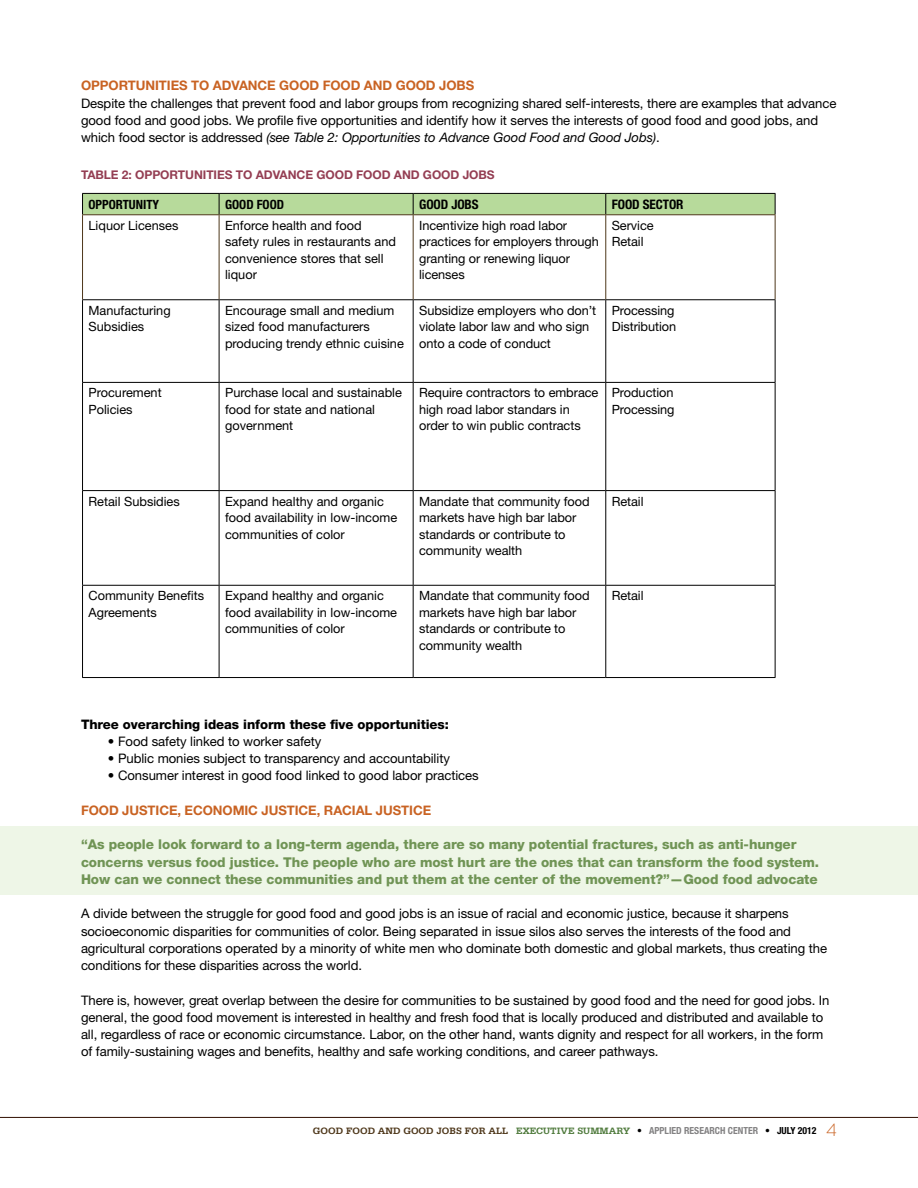
<style>
.page{position:relative;width:918px;height:1188px;background:#fff}
.page>*{position:absolute;margin:0;border:0;box-sizing:border-box;transform-origin:0 0}
.t1{font:800 13.5px/17.2px "Helvetica Neue LT Pro";letter-spacing:-.005em;color:#709455}
.t2{font:13.2px/17.2px "Helvetica Neue LT Pro";letter-spacing:-.005em;color:#000}
.t3{font:700 13.2px "Helvetica Neue LT Pro";letter-spacing:-.005em;color:#c96323}
.t4{font:800 13.2px "Helvetica Neue LT Pro";letter-spacing:-.005em;color:#000}
.t5{font:700 condensed 13.2px "Helvetica Neue LT Pro";letter-spacing:-.005em;color:#000}
.t6{font:12.75px/16.5px "Helvetica Neue LT Pro";letter-spacing:-.005em;color:#000}
.t7{font:700 condensed 12.75px "Helvetica Neue LT Pro";color:#000}
.t8{font:700 12px "Helvetica Neue LT Pro";letter-spacing:-.005em;color:#943e53}
.t9{font:700 9.75px "Serifa";color:#4e371a}
.s1{font-style:italic}
.s2{color:#4f7a3c}
.s3{font-family:"Helvetica Neue LT Pro";font-stretch:condensed;color:#000}
.s4{font-family:"Helvetica Neue LT Pro";font-stretch:condensed;color:#838283}
.s5{font-family:"Brandon Grotesque";font-weight:300;font-size:18px;color:#c96323}
</style>
<div class="page">
<hr style="left:0;top:1117px;width:918px;height:1px;background:#300f00">
<div style="left:0;top:826px;width:918px;height:69px;background:#eef6e7"></div>
<hr style="left:82px;top:586px;width:1px;height:91px;background:#000">
<hr style="left:219px;top:586px;width:1px;height:91px;background:#000">
<hr style="left:413px;top:586px;width:1px;height:91px;background:#000">
<hr style="left:605px;top:586px;width:1px;height:91px;background:#000">
<hr style="left:775px;top:586px;width:1px;height:91px;background:#000">
<hr style="left:82px;top:677px;width:137px;height:1px;background:#000">
<hr style="left:219px;top:677px;width:194px;height:1px;background:#000">
<hr style="left:413px;top:677px;width:193px;height:1px;background:#000">
<hr style="left:606px;top:677px;width:170px;height:1px;background:#000">
<div style="left:82px;top:193px;width:694px;height:21px;background:#b7da9b"></div>
<hr style="left:82px;top:299px;width:137px;height:1px;background:#000">
<hr style="left:82px;top:300px;width:1px;height:82px;background:#000">
<hr style="left:219px;top:299px;width:194px;height:1px;background:#000">
<hr style="left:219px;top:300px;width:1px;height:82px;background:#000">
<hr style="left:413px;top:299px;width:193px;height:1px;background:#000">
<hr style="left:413px;top:300px;width:1px;height:82px;background:#000">
<hr style="left:606px;top:299px;width:170px;height:1px;background:#000">
<hr style="left:605px;top:300px;width:1px;height:82px;background:#000">
<hr style="left:775px;top:300px;width:1px;height:82px;background:#000">
<hr style="left:82px;top:382px;width:137px;height:1px;background:#000">
<hr style="left:82px;top:383px;width:1px;height:107px;background:#000">
<hr style="left:219px;top:382px;width:194px;height:1px;background:#000">
<hr style="left:219px;top:383px;width:1px;height:107px;background:#000">
<hr style="left:413px;top:382px;width:193px;height:1px;background:#000">
<hr style="left:413px;top:383px;width:1px;height:107px;background:#000">
<hr style="left:606px;top:382px;width:170px;height:1px;background:#000">
<hr style="left:605px;top:383px;width:1px;height:107px;background:#000">
<hr style="left:775px;top:383px;width:1px;height:107px;background:#000">
<hr style="left:82px;top:490px;width:137px;height:1px;background:#000">
<hr style="left:82px;top:491px;width:1px;height:94px;background:#000">
<hr style="left:219px;top:490px;width:194px;height:1px;background:#000">
<hr style="left:219px;top:491px;width:1px;height:94px;background:#000">
<hr style="left:413px;top:490px;width:193px;height:1px;background:#000">
<hr style="left:413px;top:491px;width:1px;height:94px;background:#000">
<hr style="left:606px;top:490px;width:170px;height:1px;background:#000">
<hr style="left:605px;top:491px;width:1px;height:94px;background:#000">
<hr style="left:775px;top:491px;width:1px;height:94px;background:#000">
<hr style="left:82px;top:585px;width:137px;height:1px;background:#000">
<hr style="left:219px;top:585px;width:194px;height:1px;background:#000">
<hr style="left:413px;top:585px;width:193px;height:1px;background:#000">
<hr style="left:606px;top:585px;width:170px;height:1px;background:#000">
<hr style="left:82px;top:214px;width:137px;height:1px;background:#4e371a">
<hr style="left:82px;top:215px;width:1px;height:84px;background:#4e371a">
<hr style="left:219px;top:214px;width:194px;height:1px;background:#4e371a">
<hr style="left:219px;top:215px;width:1px;height:84px;background:#4e371a">
<hr style="left:413px;top:214px;width:193px;height:1px;background:#4e371a">
<hr style="left:413px;top:215px;width:1px;height:84px;background:#4e371a">
<hr style="left:606px;top:214px;width:170px;height:1px;background:#4e371a">
<hr style="left:605px;top:215px;width:1px;height:84px;background:#4e371a">
<hr style="left:775px;top:215px;width:1px;height:84px;background:#4e371a">
<p class="t3" style="left:81px;top:78px;width:395px">OPPORTUNITIES TO ADVANCE GOOD FOOD AND GOOD JOBS</p>
<p class="t2" style="left:81px;top:94px;width:757px">Despite the challenges that prevent food and labor groups from recognizing shared self-interests, there are examples that advance good food and good jobs. We profile five opportunities and identify how it serves the interests of good food and good jobs, and which food sector is addressed <span class="s1">(see Table 2: Opportunities to Advance Good Food and Good Jobs)</span>.</p>
<p class="t8" style="left:81px;top:167px;width:64px">TABLE 2: OPPO</p>
<p class="t8" style="left:170px;top:167px;width:17px">RTUNITIES</p>
<p class="t8" style="left:236px;top:167px;width:29px">TO ADVANCE</p>
<p class="t8" style="left:316px;top:167px;width:10px">GOOD</p>
<p class="t8" style="left:356px;top:167px;width:17px">FOOD</p>
<p class="t8" style="left:394px;top:167px;width:10px">AND</p>
<p class="t8" style="left:423px;top:167px;width:10px">GOOD</p>
<p class="t8" style="left:463px;top:167px;width:16px">JOBS</p>
<p class="t7" style="left:89px;top:196px;width:72px">OPPORTUNITY</p>
<p class="t7" style="left:225px;top:196px;width:61px">GOOD FOOD</p>
<p class="t5" style="left:419px;top:196px;width:61px">GOOD JOBS</p>
<p class="t5" style="left:612px;top:196px;width:73px">FOOD SECTOR</p>
<p class="t6" style="left:89px;top:217px;width:91px">Liquor Licenses</p>
<p class="t6" style="left:225px;top:217px;width:172px">Enforce health and food safety rules in restaurants and convenience stores that sell liquor</p>
<p class="t6" style="left:419px;top:217px;width:181px">Incentivize high road labor practices for employers through granting or renewing liquor licenses</p>
<p class="t6" style="left:612px;top:217px;width:43px">Service<br>Retail</p>
<p class="t6" style="left:89px;top:302px;width:84px">Manufacturing<br>Subsidies</p>
<p class="t6" style="left:225px;top:302px;width:180px">Encourage small and medium sized food manufacturers producing trendy ethnic cuisine</p>
<p class="t6" style="left:419px;top:302px;width:178px">Subsidize employers who don’t violate labor law and who sign onto a code of conduct</p>
<p class="t6" style="left:612px;top:302px;width:66px">Processing<br>Distribution</p>
<p class="t6" style="left:89px;top:385px;width:75px">Procurement<br>Policies</p>
<p class="t6" style="left:225px;top:385px;width:178px">Purchase local and sustainable food for state and national government</p>
<p class="t6" style="left:419px;top:385px;width:181px">Require contractors to embrace high road labor standars in order to win public contracts</p>
<p class="t6" style="left:612px;top:385px;width:64px">Production<br>Processing</p>
<p class="t6" style="left:88px;top:493px;width:93px">Retail Subsidies</p>
<p class="t6" style="left:225px;top:493px;width:174px">Expand healthy and organic food availability in low-income communities of color</p>
<p class="t6" style="left:419px;top:493px;width:172px">Mandate that community food markets have high bar labor standards or contribute to community wealth</p>
<p class="t6" style="left:612px;top:493px;width:33px">Retail</p>
<p class="t6" style="left:88px;top:587px;width:117px">Community Benefits<br>Agreements</p>
<p class="t6" style="left:225px;top:587px;width:174px">Expand healthy and organic food availability in low-income communities of color</p>
<p class="t6" style="left:419px;top:587px;width:172px">Mandate that community food markets have high bar labor standards or contribute to community wealth</p>
<p class="t6" style="left:612px;top:587px;width:33px">Retail</p>
<p class="t4" style="left:81px;top:716px;width:369px">Three overarching ideas inform these five opportunities:</p>
<p class="t2" style="left:108px;top:732px;width:215px">• Food safety linked to worker safety</p>
<p class="t2" style="left:108px;top:750px;width:343px">• Public monies subject to transparency and accountability</p>
<p class="t2" style="left:108px;top:767px;width:372px">• Consumer interest in good food linked to good labor practices</p>
<p class="t3" style="left:81px;top:802px;width:352px">FOOD JUSTICE, ECONOMIC JUSTICE, RACIAL JUSTICE</p>
<p class="t1" style="left:81px;top:836px;width:740px">“As people look forward to a long-term agenda, there are so many potential fractures, such as anti-hunger concerns versus food justice. The people who are most hurt are the ones that can transform the food system.<br>How can we connect these communities and put them at the center of the movement?”—Good food advocate</p>
<p class="t2" style="left:81px;top:905px;width:748px">A divide between the struggle for good food and good jobs is an issue of racial and economic justice, because it sharpens socioeconomic disparities for communities of color. Being separated in issue silos also serves the interests of the food and agricultural corporations operated by a minority of white men who dominate both domestic and global markets, thus creating the conditions for these disparities across the world.</p>
<p class="t2" style="left:81px;top:991px;width:750px">There is, however, great overlap between the desire for communities to be sustained by good food and the need for good jobs. In general, the good food movement is interested in healthy and fresh food that is locally produced and distributed and available to all, regardless of race or economic circumstance. Labor, on the other hand, wants dignity and respect for all workers, in the form of family-sustaining wages and benefits, healthy and safe working conditions, and career pathways.</p>
<p class="t9" style="left:313px;top:1125px;width:526px">GOOD FOOD AND GOOD JOBS FOR ALL <span class="s2">EXECUTIVE SUMMARY</span> <span class="s3">•</span> <span class="s4">APPLIED RESEARCH CENTER</span> <span class="s3">• July 2012</span> <span class="s5">4</span></p>
</div>
